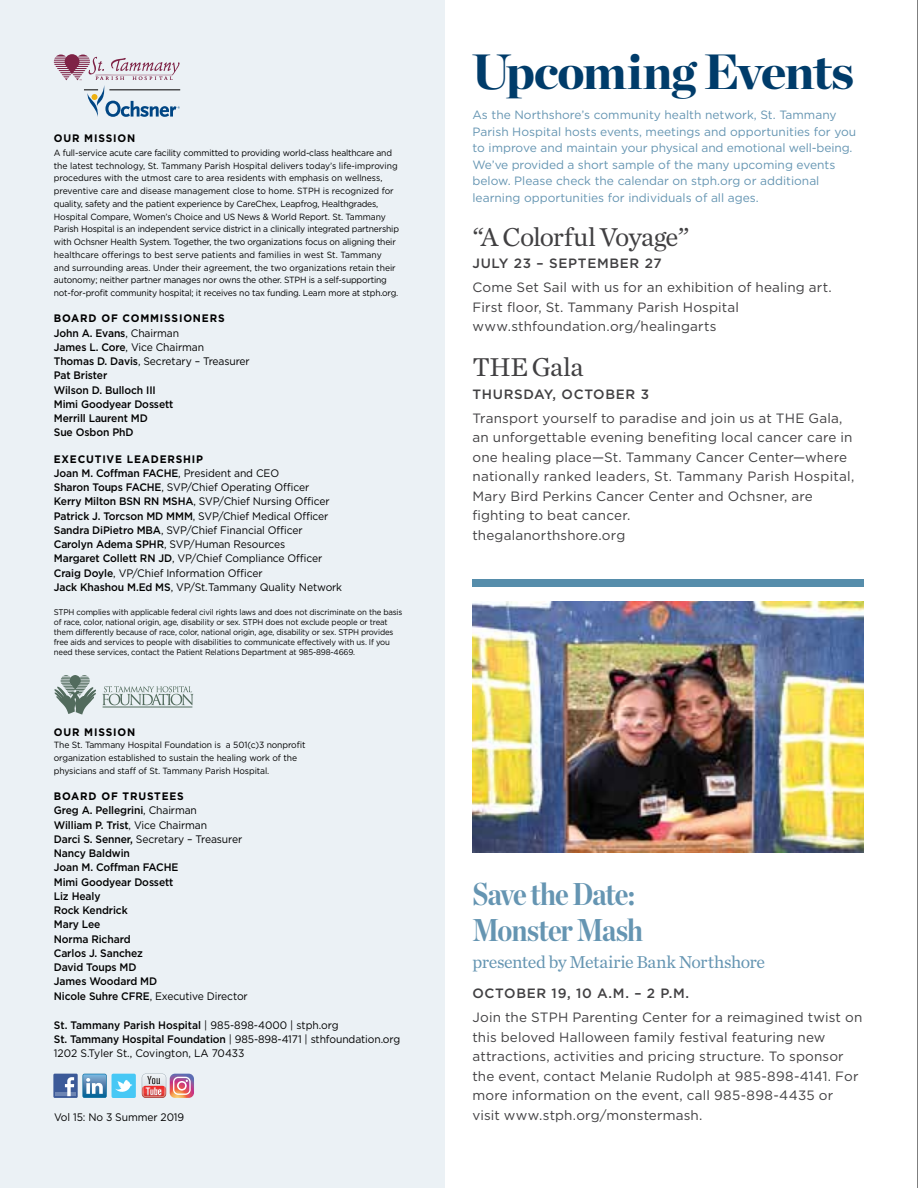
<style>
.page{position:relative;width:918px;height:1188px;background:#fff}
.page>*{position:absolute;margin:0;border:0;box-sizing:border-box;transform-origin:0 0}
.t1{font:900 49.5px "Chronicle Display";letter-spacing:-.03em;color:#003c6a}
.t2{font:700 31.5px/36px "Chronicle Disp Cond";letter-spacing:-.03em;color:#6595b2}
.t3{font:27px "Chronicle Text G1";letter-spacing:-.02em;color:#414042}
.t4{font:18px "Chronicle Text G1";letter-spacing:-.025em;color:#6595b2}
.t5{font:13.5px/19.5px "Gotham";letter-spacing:.01em;color:#414042}
.t6{font:500 13.5px "Gotham";letter-spacing:.05em;color:#414042}
.t7{font:12px/16.5px "Gotham";color:#6595b2}
.t8{font:10.8px/14.2px "Gotham";letter-spacing:-.01em;color:#000;scale:.95 1}
.t9{font:500 10.8px/14.2px "Gotham";letter-spacing:-.01em;color:#000;scale:.95 1}
.t10{font:700 10.8px "Gotham";letter-spacing:.08em;color:#000;scale:.95 1}
.t11{font:9px/12.8px "Gotham";letter-spacing:-.02em;color:#000;scale:.95 1}
.t12{font:8.25px/9.9px "Gotham";letter-spacing:-.02em;color:#000;scale:.95 1}
.s1{font-weight:700}
.s2{font-weight:400}
.s3{font-weight:500}
</style>
<div class="page">
<hr style="left:917px;top:0;width:1px;height:1188px;background:#000">
<img style="left:472px;top:601px;width:392px;height:251px">
<div style="left:0;top:0;width:445px;height:1188px;background:#ebf1f5"></div>
<svg style="left:54px;top:54px;width:127px;height:63px"></svg>
<svg style="left:55px;top:675px;width:138px;height:39px"></svg>
<hr style="left:103px;top:707px;width:89px;height:1px;background:#5a7161">
<div style="left:53px;top:1074px;width:25px;height:24px;background:#3c5a98"></div>
<hr style="left:55px;top:1093px;width:21px;height:3px;background:#6d85b3">
<svg style="left:65px;top:1077px;width:9px;height:19px"></svg>
<svg style="left:83px;top:1074px;width:53px;height:24px"></svg>
<svg style="left:142px;top:1074px;width:52px;height:24px"></svg>
<div style="left:472px;top:579px;width:392px;height:7px;background:#568dab"></div>
<p class="t10" style="left:54px;top:132px;width:87px">OUR MISSION</p>
<p class="t11" style="left:54px;top:146px;width:365px">A full-service acute care facility committed to providing world-class healthcare and the latest technology, St. Tammany Parish Hospital delivers today’s life-improving procedures with the utmost care to area residents with emphasis on wellness, preventive care and disease management close to home. STPH is recognized for quality, safety and the patient experience by CareChex, Leapfrog, Healthgrades, Hospital Compare, Women’s Choice and US News &amp; World Report. St. Tammany Parish Hospital is an independent service district in a clinically integrated partnership with Ochsner Health System. Together, the two organizations focus on aligning their healthcare offerings to best serve patients and families in west St. Tammany and surrounding areas. Under their agreement, the two organizations retain their autonomy; neither partner manages nor owns the other. STPH is a self-supporting not-for-profit community hospital; it receives no tax funding. Learn more at stph.org.</p>
<p class="t9" style="left:54px;top:311px;width:208px"><span class="s1">BOARD OF COMMISSIONERS<br></span>John A. Evans<span class="s2">, Chairman<br></span>James L. Core<span class="s2">, Vice Chairman<br></span>Thomas D. Davis<span class="s2">, Secretary – Treasurer<br></span>Pat Brister<br>Wilson D. Bulloch III<br>Mimi Goodyear Dossett<br>Merrill Laurent MD<br>Sue Osbon PhD</p>
<p class="t8" style="left:54px;top:451px;width:305px"><span class="s1">EXECUTIVE LEADERSHIP<br></span><span class="s3">Joan M. Coffman FACHE</span>, President and CEO<br><span class="s3">Sharon Toups FACHE</span>, SVP/Chief Operating Officer<br><span class="s3">Kerry Milton BSN RN MSHA</span>, SVP/Chief Nursing Officer <span class="s3">Patrick J. Torcson MD MMM</span>, SVP/Chief Medical Officer <span class="s3">Sandra DiPietro MBA</span>, SVP/Chief Financial Officer <span class="s3">Carolyn Adema SPHR</span>, SVP/Human Resources<br><span class="s3">Margaret Collett RN JD</span>, VP/Chief Compliance Officer <span class="s3">Craig Doyle</span>, VP/Chief Information Officer<br><span class="s3">Jack Khashou M.Ed MS</span>, VP/St. Tammany Quality Network</p>
<p class="t12" style="left:54px;top:607px;width:368px">STPH complies with applicable federal civil rights laws and does not discriminate on the basis of race, color, national origin, age, disability or sex. STPH does not exclude people or treat them differently because of race, color, national origin, age, disability or sex. STPH provides free aids and services to people with disabilities to communicate effectively with us. If you need these services, contact the Patient Relations Department at 985-898-4669.</p>
<p class="t10" style="left:54px;top:725px;width:87px">OUR MISSION</p>
<p class="t11" style="left:54px;top:739px;width:266px">The St. Tammany Hospital Foundation is a 501(c)3 nonprofit organization established to sustain the healing work of the physicians and staff of St. Tammany Parish Hospital.</p>
<p class="t9" style="left:54px;top:789px;width:206px"><span class="s1">BOARD OF TRUSTEES<br></span>Greg A. Pellegrini<span class="s2">, Chairman<br></span>William P. Trist<span class="s2">, Vice Chairman<br></span>Darci S. Senner, <span class="s2">Secretary – Treasurer<br></span>Nancy Baldwin<br>Joan M. Coffman FACHE<br>Mimi Goodyear Dossett<br>Liz Healy<br>Rock Kendrick<br>Mary Lee<br>Norma Richard<br>Carlos J. Sanchez<br>David Toups MD<br>James Woodard MD<br>Nicole Suhre CFRE<span class="s2">, Executive Director</span></p>
<p class="t8" style="left:54px;top:1018px;width:366px"><span class="s3">St. Tammany Parish Hospital</span> | 985-898-4000 | stph.org<br><span class="s3">St. Tammany Hospital Foundation</span> | 985-898-4171 | sthfoundation.org<br>1202 S.Tyler St., Covington, LA 70433</p>
<h1 class="t1" style="left:471px;top:31px;width:384px">Upcoming Events</h1>
<p class="t7" style="left:472px;top:106px;width:385px">As the Northshore’s community health network, St. Tammany Parish Hospital hosts events, meetings and opportunities for you to improve and maintain your physical and emotional well-being.<br>We’ve provided a short sample of the many upcoming events below. Please check the calendar on stph.org or additional learning opportunities for individuals of all ages.</p>
<h3 class="t3" style="left:472px;top:216px;width:218px">“A Colorful Voyage”</h3>
<h3 class="t6" style="left:472px;top:255px;width:191px">JULY 23 – SEPTEMBER 27</h3>
<h3 class="t5" style="left:472px;top:278px;width:361px">Come Set Sail with us for an exhibition of healing art.<br>First floor, St. Tammany Parish Hospital www.sthfoundation.org/healingarts</h3>
<h3 class="t3" style="left:472px;top:347px;width:112px">THE Gala</h3>
<h3 class="t6" style="left:472px;top:385px;width:178px">THURSDAY, OCTOBER 3</h3>
<p class="t5" style="left:472px;top:408px;width:384px">Transport yourself to paradise and join us at THE Gala, an unforgettable evening benefiting local cancer care in one healing place—St. Tammany Cancer Center—where nationally ranked leaders, St. Tammany Parish Hospital, Mary Bird Perkins Cancer Center and Ochsner, are fighting to beat cancer.<br>thegalanorthshore.org</p>
<h2 class="t2" style="left:472px;top:874px;width:172px">Save the Date:<br>Monster Mash</h2>
<h3 class="t4" style="left:472px;top:949px;width:294px">presented by Metairie Bank Northshore</h3>
<h3 class="t6" style="left:472px;top:985px;width:218px">OCTOBER 19, 10 A.M. – 2 P.M.</h3>
<p class="t5" style="left:472px;top:1008px;width:391px">Join the STPH Parenting Center for a reimagined twist on this beloved Halloween family festival featuring new attractions, activities and pricing structure. To sponsor the event, contact Melanie Rudolph at 985-898-4141. For more information on the event, call 985-898-4435 or</p>
<p class="t8" style="left:54px;top:1110px;width:139px">Vol 15: No 3 Summer 2019</p>
<h3 class="t5" style="left:472px;top:1105px;width:232px">visit www.stph.org/monstermash.</h3>
</div>
